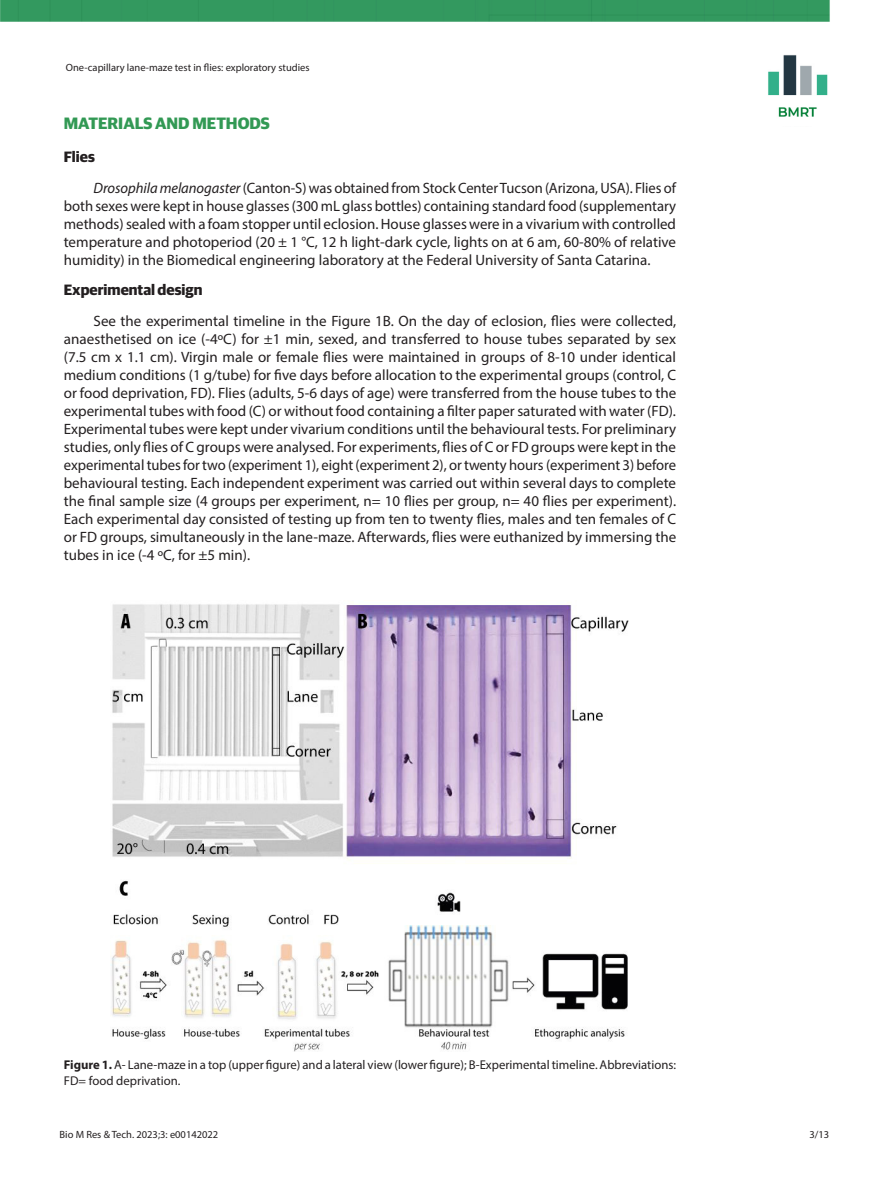
<style>
.page{position:relative;width:893px;height:1191px;background:#fff}
.page>*{position:absolute;margin:0;border:0;box-sizing:border-box;transform-origin:0 0}
.Heading1{font:700 16.5px "Guardian Sans";color:#329954}
.Paragraph{font:15px/18px "Myriad Pro";color:#231f20;text-align:justify}
.Heading2{font:700 15px "Guardian Sans";color:#231f20}
.FigureCaption{font:12.75px/15.3px "Myriad Pro";color:#231f20}
.t1{font:10.5px "Myriad Pro";color:#231f20}
.s1{font-style:italic}
.s2{font-weight:700}
</style>
<div class="page">
<img style="left:768px;top:55px;width:60px;height:62px">
<div style="left:0;top:0;width:830px;height:22px;background:#33995f"></div>
<img style="left:111px;top:602px;width:518px;height:449px">
<p class="t1" style="left:66px;top:61px;width:245px">One-capillary lane-maze test in flies: exploratory studies</p>
<p class="Heading1" style="left:64px;top:111px;width:208px">MATERIALS AND METHODS</p>
<p class="Heading2" style="left:64px;top:145px;width:33px">Flies</p>
<p class="Paragraph" style="left:64px;top:178px;width:614px;text-indent:30px"><span class="s1">Drosophila melanogaster</span> (Canton-S) was obtained from Stock Center Tucson (Arizona, USA). Flies of both sexes were kept in house glasses (300 mL glass bottles) containing standard food (supplementary methods) sealed with a foam stopper until eclosion. House glasses were in a vivarium with controlled temperature and photoperiod (20 ± 1 °C, 12 h light-dark cycle, lights on at 6 am, 60-80% of relative humidity) in the Biomedical engineering laboratory at the Federal University of Santa Catarina.</p>
<p class="Heading2" style="left:64px;top:279px;width:140px">Experimental design</p>
<p class="Paragraph" style="left:64px;top:312px;width:614px;text-indent:30px">See the experimental timeline in the Figure 1B. On the day of eclosion, flies were collected, anaesthetised on ice (-4ºC) for ±1 min, sexed, and transferred to house tubes separated by sex (7.5 cm x 1.1 cm). Virgin male or female flies were maintained in groups of 8-10 under identical medium conditions (1 g/tube) for five days before allocation to the experimental groups (control, C or food deprivation, FD). Flies (adults, 5-6 days of age) were transferred from the house tubes to the experimental tubes with food (C) or without food containing a filter paper saturated with water (FD).<br>Experimental tubes were kept under vivarium conditions until the behavioural tests. For preliminary studies, only flies of C groups were analysed. For experiments, flies of C or FD groups were kept in the experimental tubes for two (experiment 1), eight (experiment 2), or twenty hours (experiment 3) before behavioural testing. Each independent experiment was carried out within several days to complete the final sample size (4 groups per experiment, n= 10 flies per group, n= 40 flies per experiment).<br>Each experimental day consisted of testing up from ten to twenty flies, males and ten females of C or FD groups, simultaneously in the lane-maze. Afterwards, flies were euthanized by immersing the tubes in ice (-4 ºC, for ±5 min).</p>
<p class="FigureCaption" style="left:64px;top:1057px;width:614px"><span class="s2">Figure 1.</span> A- Lane-maze in a top (upper figure) and a lateral view (lower figure); B-Experimental timeline. Abbreviations:<br>FD= food deprivation.</p>
<p class="t1" style="left:60px;top:1128px;width:160px">Bio M Res &amp; Tech. 2023;3: e00142022</p>
<p class="t1" style="left:809px;top:1128px;width:21px">3/13</p>
</div>
